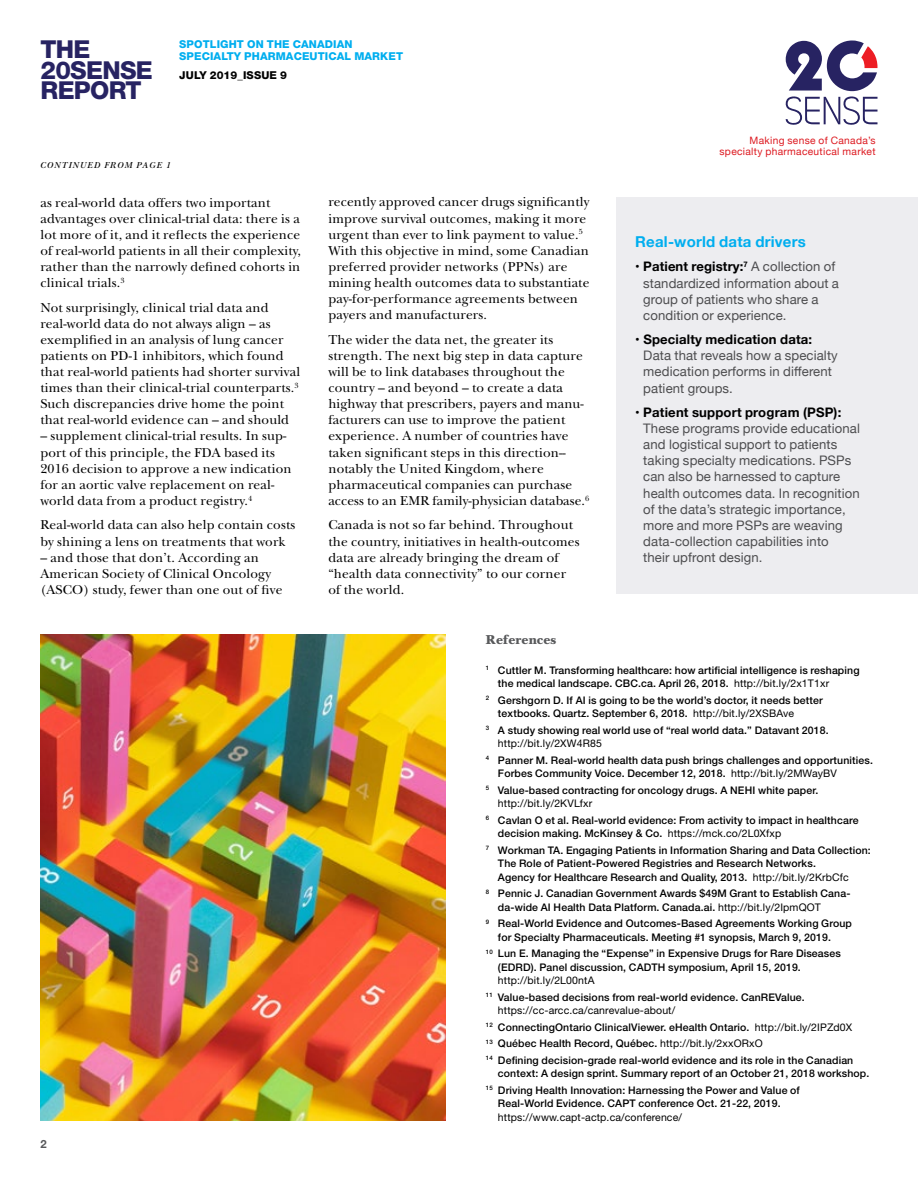
<style>
.page{position:relative;width:918px;height:1188px;background:#fff}
.page>*{position:absolute;margin:0;border:0;box-sizing:border-box;transform-origin:0 0}
.t1{font:800 24.75px/20.5px "Helvetica Neue LT Std";letter-spacing:-.03em;color:#272362}
.t2{font:700 15px "Helvetica Neue";letter-spacing:.015em;color:#00aeef}
.t3{font:13.5px/16px "New Baskerville Std";letter-spacing:.015em;color:#000}
.t4{font:900 13.5px "New Baskerville Std";letter-spacing:.015em;color:#58595b}
.t5{font:13.2px/16.2px "Helvetica Neue";letter-spacing:.01em;color:#4d4d4f}
.t6{font:700 13.2px "Helvetica Neue";letter-spacing:.015em;color:#000}
.t7{font:700 11.25px "Helvetica Neue";color:#58595b}
.t8{font:800 10.8px/11.7px "Helvetica Neue LT Std";letter-spacing:.01em;color:#00aeef}
.t9{font:800 10.8px "Helvetica Neue LT Std";letter-spacing:.01em;color:#000}
.t10{font:500 10.5px/13.5px "Helvetica Neue LT Std";letter-spacing:.015em;color:#000}
.t11{font:10.5px "Helvetica Neue LT Std";letter-spacing:.015em;color:#000}
.t12{font:10.2px/11.6px "Helvetica Neue";letter-spacing:.03em;color:#dd1a21;text-align:right}
.t13{font:italic 600 9px "New Baskerville Std";letter-spacing:.11em;color:#000}
.s1{font-weight:700;color:#000}
.s2{font-weight:400}
</style>
<div class="page">
<div style="left:616px;top:197px;width:302px;height:397px;background:#ededf0"></div>
<svg style="left:785px;top:40px;width:93px;height:85px"></svg>
<img style="left:40px;top:634px;width:405px;height:486px">
<h1 class="t1" style="left:40px;top:39px;width:114px">THE<br>20SENSE<br>REPORT</h1>
<p class="t8" style="left:179px;top:39px;width:225px">SPOTLIGHT ON THE CANADIAN<br>SPECIALTY PHARMACEUTICAL MARKET</p>
<p class="t9" style="left:179px;top:69px;width:109px">JULY 2019_ISSUE 9</p>
<p class="t13" style="left:41px;top:160px;width:132px">CONTINUED FROM PAGE 1</p>
<p class="t3" style="left:40px;top:194px;width:262px">as real-world data offers two important advantages over clinical-trial data: there is a lot more of it, and it reflects the experience of real-world patients in all their complexity, rather than the narrowly defined cohorts in clinical trials.<sup>3</sup></p>
<p class="t3" style="left:40px;top:299px;width:261px">Not surprisingly, clinical trial data and real-world data do not always align – as exemplified in an analysis of lung cancer patients on PD-1 inhibitors, which found that real-world patients had shorter survival times than their clinical-trial counterparts.<sup>3<br></sup>Such discrepancies drive home the point that real-world evidence can – and should</p>
<p class="t3" style="left:40px;top:428px;width:253px">– supplement clinical-trial results. In sup&shy;port of this principle, the FDA based its 2016 decision to approve a new indication for an aortic valve replacement on real&shy;world data from a product registry.<sup>4</sup></p>
<p class="t3" style="left:40px;top:517px;width:257px">Real-world data can also help contain costs by shining a lens on treatments that work</p>
<p class="t3" style="left:40px;top:549px;width:244px">– and those that don’t. According an<br>American Society of Clinical Oncology (ASCO) study, fewer than one out of five</p>
<p class="t3" style="left:328px;top:194px;width:263px">recently approved cancer drugs significantly improve survival outcomes, making it more urgent than ever to link payment to value.<sup>5<br></sup>With this objective in mind, some Canadian preferred provider networks (PPNs) are mining health outcomes data to substantiate pay-for-performance agreements between payers and manufacturers.</p>
<p class="t3" style="left:328px;top:331px;width:262px">The wider the data net, the greater its strength. The next big step in data capture will be to link databases throughout the country – and beyond – to create a data highway that prescribers, payers and manu&shy;facturers can use to improve the patient experience. A number of countries have taken significant steps in this direction-- notably the United Kingdom, where pharmaceutical companies can purchase access to an EMR family-physician database.<sup>6</sup></p>
<p class="t3" style="left:328px;top:517px;width:253px">Canada is not so far behind. Throughout the country, initiatives in health-outcomes data are already bringing the dream of “health data connectivity” to our corner of the world.</p>
<p class="t12" style="left:720px;top:135px;width:158px">Making sense of Canada’s specialty pharmaceutical market</p>
<p class="t2" style="left:635px;top:230px;width:172px">Real-world data drivers</p>
<p class="t5" style="left:643px;top:259px;width:197px;text-indent:-8px"><span class="s1">• Patient registry:</span><sup>7</sup> A collection of standardized information about a group of patients who share a condition or experience.</p>
<p class="t6" style="left:635px;top:329px;width:178px">• Specialty medication data:</p>
<p class="t5" style="left:643px;top:348px;width:196px">Data that reveals how a specialty medication performs in different patient groups.</p>
<p class="t6" style="left:635px;top:402px;width:208px">• Patient support program (PSP):</p>
<p class="t5" style="left:643px;top:421px;width:218px">These programs provide educational and logistical support to patients taking specialty medications. PSPs can also be harnessed to capture health outcomes data. In recognition of the data’s strategic importance, more and more PSPs are weaving data-collection capabilities into<br>their upfront design.</p>
<p class="t7" style="left:40px;top:1135px;width:8px">2</p>
<p class="t4" style="left:486px;top:631px;width:72px">References</p>
<p class="t10" style="left:498px;top:663px;width:363px;text-indent:-12px"><sup>1</sup> Cuttler M. Transforming healthcare: how artificial intelligence is reshaping the medical landscape. CBC.ca. April 26, 2018. <span class="s2">http://bit.ly/2x1T1xr</span></p>
<p class="t10" style="left:498px;top:693px;width:326px;text-indent:-12px"><sup>2</sup> Gershgorn D. If AI is going to be the world’s doctor, it needs better textbooks. Quartz. September 6, 2018. <span class="s2">http://bit.ly/2XSBAve</span></p>
<p class="t10" style="left:498px;top:723px;width:332px;text-indent:-12px"><sup>3</sup> A study showing real world use of “real world data.” Datavant 2018. <span class="s2">http://bit.ly/2XW4R85</span></p>
<p class="t10" style="left:498px;top:753px;width:376px;text-indent:-12px"><sup>4</sup> Panner M. Real-world health data push brings challenges and opportunities.<br>Forbes Community Voice. December 12, 2018. <span class="s2">http://bit.ly/2MWayBV</span></p>
<p class="t10" style="left:498px;top:783px;width:322px;text-indent:-12px"><sup>5</sup> Value-based contracting for oncology drugs. A NEHI white paper. <span class="s2">http://bit.ly/2KVLfxr</span></p>
<p class="t10" style="left:498px;top:813px;width:362px;text-indent:-12px"><sup>6</sup> Cavlan O et al. Real-world evidence: From activity to impact in healthcare decision making. McKinsey &amp; Co. <span class="s2">https://mck.co/2L0Xfxp</span></p>
<p class="t10" style="left:498px;top:843px;width:374px;text-indent:-12px"><sup>7</sup> Workman TA. Engaging Patients in Information Sharing and Data Collection:<br>The Role of Patient-Powered Registries and Research Networks.<br>Agency for Healthcare Research and Quality, 2013. <span class="s2">http://bit.ly/2KrbCfc</span></p>
<p class="t10" style="left:498px;top:886px;width:354px;text-indent:-12px"><sup>8</sup> Pennic J. Canadian Government Awards $49M Grant to Establish Cana&shy;da-wide AI Health Data Platform. Canada.ai. <span class="s2">http://bit.ly/2IpmQOT</span></p>
<p class="t10" style="left:498px;top:916px;width:356px;text-indent:-12px"><sup>9</sup> Real-World Evidence and Outcomes-Based Agreements Working Group for Specialty Pharmaceuticals. Meeting #1 synopsis, March 9, 2019.</p>
<p class="t10" style="left:498px;top:946px;width:344px;text-indent:-12px"><sup>10</sup> Lun E. Managing the “Expense” in Expensive Drugs for Rare Diseases (EDRD). Panel discussion, CADTH symposium, April 15, 2019.</p>
<p class="t10" style="left:486px;top:972px;width:320px;line-height:16.5px;text-indent:12px"><span class="s2">http://bit.ly/2L00ntA<br></span><sup>11</sup> Value-based decisions from real-world evidence. CanREValue.</p>
<p class="t10" style="left:486px;top:1002px;width:369px;line-height:16.5px;text-indent:12px"><span class="s2">https://cc-arcc.ca/canrevalue-about/<br></span><sup>12</sup> ConnectingOntario ClinicalViewer. eHealth Ontario. <span class="s2">http://bit.ly/2IPZd0X </span><sup>13</sup> Québec Health Record, Québec. <span class="s2">http://bit.ly/2xxORxO<br></span><sup>14</sup> Defining decision-grade real-world evidence and its role in the Canadian</p>
<p class="t10" style="left:486px;top:1065px;width:385px;line-height:16.5px;text-indent:12px">context: A design sprint. Summary report of an October 21, 2018 workshop.<br><sup>15</sup> Driving Health Innovation: Harnessing the Power and Value of</p>
<p class="t10" style="left:498px;top:1096px;width:284px">Real-World Evidence. CAPT conference Oct. 21-22, 2019.</p>
<p class="t11" style="left:498px;top:1111px;width:186px">https://www.capt-actp.ca/conference/</p>
</div>
